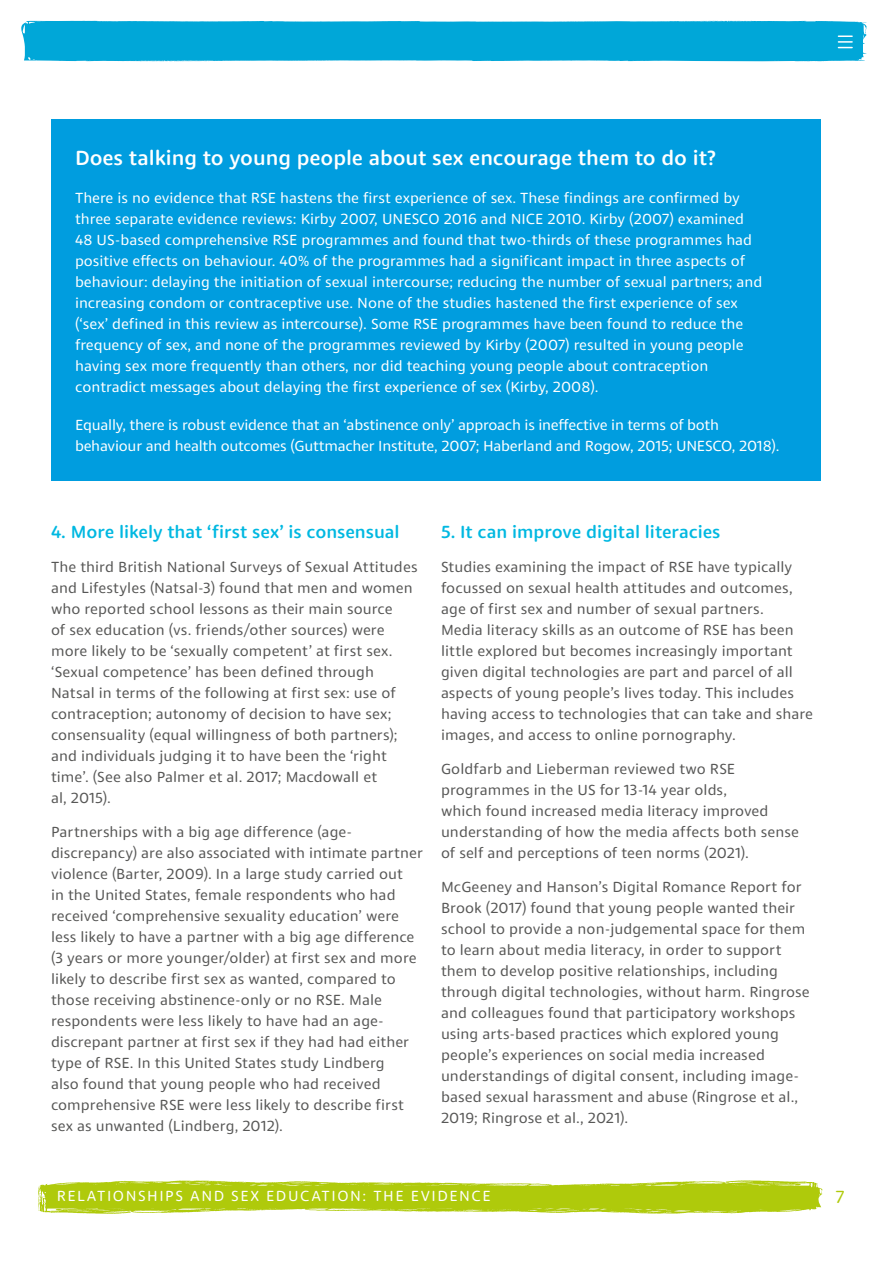
<style>
.page{position:relative;width:893px;height:1263px;background:#fff}
.page>*{position:absolute;margin:0;border:0;box-sizing:border-box;transform-origin:0 0}
.t1{font:500 21px "Dita";color:#fff}
.t2{font:500 18px "Dita";letter-spacing:-.005em;color:#00b8e1}
.t3{font:18px "Dita";color:#afca0b}
.t4{font:15px/21px "Dita";letter-spacing:.005em;color:#575756}
.t5{font:15px/21px "Dita";color:#fff}
.t6{font:15px "Dita";letter-spacing:.105em;color:#fff}
</style>
<div class="page">
<svg style="left:38px;top:1180px;width:785px;height:34px;background:#bcd334"></svg>
<div style="left:21px;top:21px;width:846px;height:40px;background:#00a7d8"></div>
<div style="left:51px;top:119px;width:770px;height:361px;background:#009ddf"></div>
<h1 class="t1" style="left:75px;top:145px;width:642px">Does talking to young people about sex encourage them to do it?</h1>
<p class="t5" style="left:75px;top:187px;width:689px">There is no evidence that RSE hastens the first experience of sex. These findings are confirmed by three separate evidence reviews: Kirby 2007, UNESCO 2016 and NICE 2010. Kirby (2007) examined 48 US-based comprehensive RSE programmes and found that two-thirds of these programmes had positive effects on behaviour. 40% of the programmes had a significant impact in three aspects of behaviour: delaying the initiation of sexual intercourse; reducing the number of sexual partners; and increasing condom or contraceptive use. None of the studies hastened the first experience of sex (‘sex’ defined in this review as intercourse). Some RSE programmes have been found to reduce the frequency of sex, and none of the programmes reviewed by Kirby (2007) resulted in young people having sex more frequently than others, nor did teaching young people about contraception contradict messages about delaying the first experience of sex (Kirby, 2008).</p>
<p class="t5" style="left:75px;top:414px;width:706px">Equally, there is robust evidence that an ‘abstinence only’ approach is ineffective in terms of both behaviour and health outcomes (Guttmacher Institute, 2007; Haberland and Rogow, 2015; UNESCO, 2018).</p>
<p class="t2" style="left:51px;top:521px;width:350px">4. More likely that ‘first sex’ is consensual</p>
<p class="t4" style="left:51px;top:556px;width:368px">The third British National Surveys of Sexual Attitudes and Lifestyles (Natsal-3) found that men and women who reported school lessons as their main source<br>of sex education (vs. friends/other sources) were more likely to be ‘sexually competent’ at first sex. ‘Sexual competence’ has been defined through Natsal in terms of the following at first sex: use of contraception; autonomy of decision to have sex; consensuality (equal willingness of both partners); and individuals judging it to have been the ‘right time’. (See also Palmer et al. 2017; Macdowall et<br>al, 2015).</p>
<p class="t4" style="left:51px;top:821px;width:373px">Partnerships with a big age difference (age&shy;discrepancy) are also associated with intimate partner violence (Barter, 2009). In a large study carried out<br>in the United States, female respondents who had received ‘comprehensive sexuality education’ were less likely to have a partner with a big age difference (3 years or more younger/older) at first sex and more likely to describe first sex as wanted, compared to those receiving abstinence-only or no RSE. Male respondents were less likely to have had an age&shy;discrepant partner at first sex if they had had either type of RSE. In this United States study Lindberg<br>also found that young people who had received comprehensive RSE were less likely to describe first sex as unwanted (Lindberg, 2012).</p>
<p class="t2" style="left:441px;top:521px;width:281px">5. It can improve digital literacies</p>
<p class="t4" style="left:441px;top:556px;width:373px">Studies examining the impact of RSE have typically focussed on sexual health attitudes and outcomes, age of first sex and number of sexual partners.<br>Media literacy skills as an outcome of RSE has been little explored but becomes increasingly important given digital technologies are part and parcel of all aspects of young people’s lives today. This includes having access to technologies that can take and share images, and access to online pornography.</p>
<p class="t4" style="left:441px;top:758px;width:359px">Goldfarb and Lieberman reviewed two RSE programmes in the US for 13-14 year olds,<br>which found increased media literacy improved understanding of how the media affects both sense of self and perceptions of teen norms (2021).</p>
<p class="t4" style="left:441px;top:876px;width:370px">McGeeney and Hanson’s Digital Romance Report for Brook (2017) found that young people wanted their school to provide a non-judgemental space for them to learn about media literacy, in order to support them to develop positive relationships, including through digital technologies, without harm. Ringrose and colleagues found that participatory workshops using arts-based practices which explored young people’s experiences on social media increased understandings of digital consent, including image&shy;based sexual harassment and abuse (Ringrose et al., 2019; Ringrose et al., 2021).</p>
<p class="t6" style="left:57px;top:1187px;width:435px">RELATIONSHIPS AND SEX EDUCATION: THE EVIDENCE</p>
<p class="t3" style="left:836px;top:1186px;width:10px">7</p>
</div>
